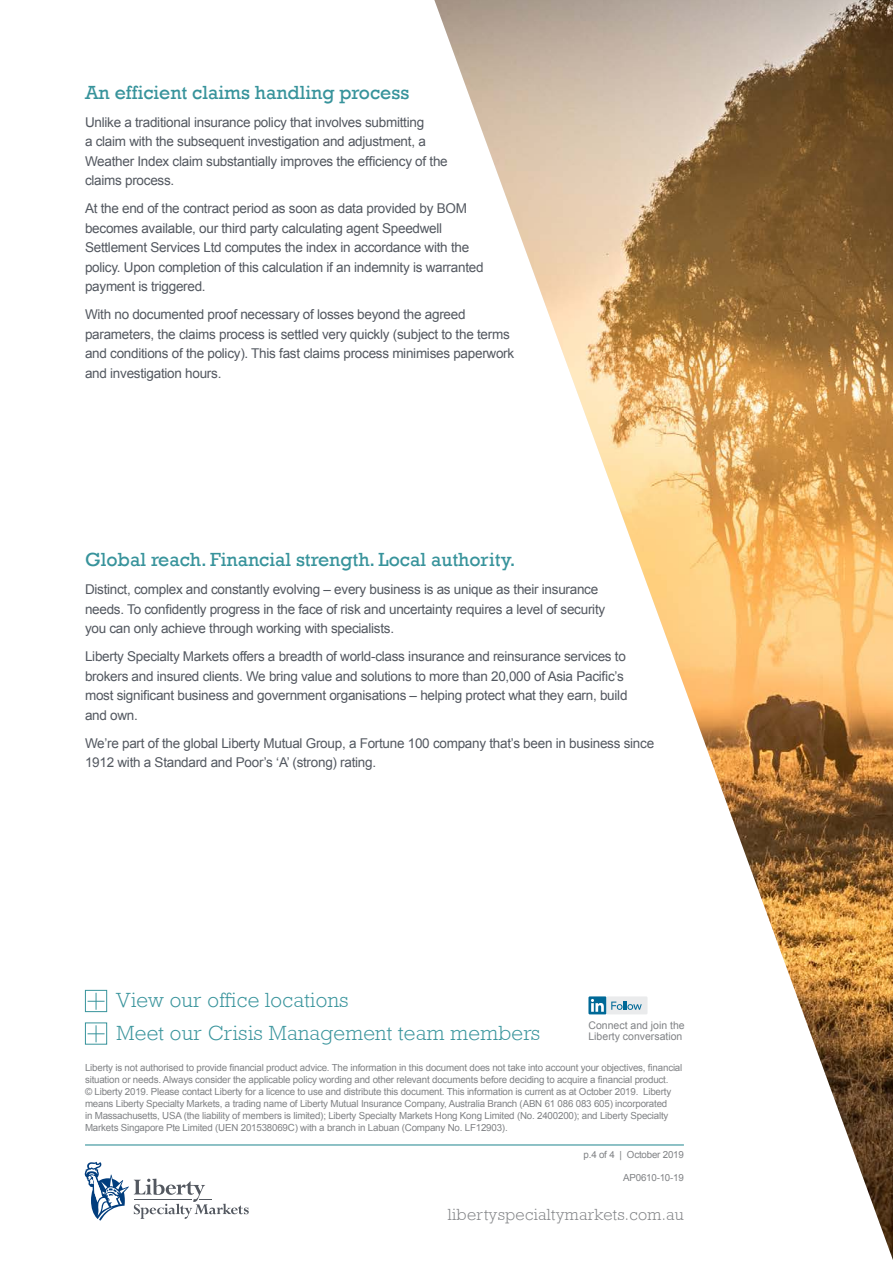
<style>
.page{position:relative;width:893px;height:1263px;background:#fff}
.page>*{position:absolute;margin:0;border:0;box-sizing:border-box;transform-origin:0 0}
.CALL_TO_ACTION{font:300 21px "Rockwell Std";letter-spacing:.015em;color:#37939b}
.SUB_HEAD{font:19.5px "Rockwell";color:#37939b}
.URL{font:300 16.5px "Rockwell Std";letter-spacing:.02em;color:#808285}
.BODY{font:13.5px/19.5px "Arial";letter-spacing:-.02em;color:#535860}
.t1{font:10.5px/10.5px "Arial";color:#808285}
.DISCLAIMER{font:9.75px/12px "Arial";letter-spacing:-.02em;color:#808285}
.PAGE_NUMBER_-_DATE{font:9.75px "Arial";letter-spacing:-.02em;color:#808285}
</style>
<div class="page">
<img style="left:434px;top:0;width:459px;height:1260px">
<hr style="left:85px;top:1144px;width:599px;height:1px;background:#37939b">
<svg style="left:85px;top:1162px;width:164px;height:58px"></svg>
<div style="left:85px;top:990px;width:22px;height:22px;border:1px solid #37939b"></div>
<svg style="left:88px;top:993px;width:17px;height:17px"></svg>
<div style="left:85px;top:1022px;width:22px;height:22px;border:1px solid #37939b"></div>
<svg style="left:88px;top:1025px;width:17px;height:17px"></svg>
<div style="left:588px;top:996px;width:18px;height:18px;background:#006997"></div>
<svg style="left:591px;top:999px;width:13px;height:13px"></svg>
<div style="left:606px;top:996px;width:41px;height:18px;background:#eaebec"></div>
<svg style="left:611px;top:1001px;width:31px;height:9px"></svg>
<p class="SUB_HEAD" style="left:85px;top:81px;width:326px">An efficient claims handling process</p>
<p class="BODY" style="left:85px;top:112px;width:364px">Unlike a traditional insurance policy that involves submitting<br>a claim with the subsequent investigation and adjustment, a Weather Index claim substantially improves the efficiency of the claims process.</p>
<p class="BODY" style="left:85px;top:199px;width:400px">At the end of the contract period as soon as data provided by BOM becomes available, our third party calculating agent Speedwell Settlement Services Ltd computes the index in accordance with the policy. Upon completion of this calculation if an indemnity is warranted payment is triggered.</p>
<p class="BODY" style="left:85px;top:305px;width:431px">With no documented proof necessary of losses beyond the agreed parameters, the claims process is settled very quickly (subject to the terms and conditions of the policy). This fast claims process minimises paperwork and investigation hours.</p>
<p class="SUB_HEAD" style="left:85px;top:548px;width:432px">Global reach. Financial strength. Local authority.</p>
<p class="BODY" style="left:85px;top:580px;width:522px">Distinct, complex and constantly evolving – every business is as unique as their insurance needs. To confidently progress in the face of risk and uncertainty requires a level of security you can only achieve through working with specialists.</p>
<p class="BODY" style="left:85px;top:647px;width:544px">Liberty Specialty Markets offers a breadth of world-class insurance and reinsurance services to brokers and insured clients. We bring value and solutions to more than 20,000 of Asia Pacific’s most significant business and government organisations – helping protect what they earn, build and own.</p>
<p class="BODY" style="left:85px;top:733px;width:571px">We’re part of the global Liberty Mutual Group, a Fortune 100 company that’s been in business since<br>1912 with a Standard and Poor’s ‘A’ (strong) rating.</p>
<p class="CALL_TO_ACTION" style="left:117px;top:988px;width:234px">View our office locations</p>
<p class="CALL_TO_ACTION" style="left:117px;top:1021px;width:425px">Meet our Crisis Management team members</p>
<p class="t1" style="left:588px;top:1020px;width:98px">Connect and join the<br>Liberty conversation</p>
<p class="DISCLAIMER" style="left:85px;top:1062px;width:599px">Liberty is not authorised to provide financial product advice. The information in this document does not take into account your objectives, financial situation or needs. Always consider the applicable policy wording and other relevant documents before deciding to acquire a financial product.<br>© Liberty 2019. Please contact Liberty for a licence to use and distribute this document. This information is current as at October 2019. Liberty means Liberty Specialty Markets, a trading name of Liberty Mutual Insurance Company, Australia Branch (ABN 61 086 083 605) incorporated<br>in Massachusetts, USA (the liability of members is limited); Liberty Specialty Markets Hong Kong Limited (No. 2400200); and Liberty Specialty Markets Singapore Pte Limited (UEN 201538069C) with a branch in Labuan (Company No. LF12903).</p>
<p class="PAGE_NUMBER_-_DATE" style="left:584px;top:1148px;width:102px">p.4 of 4 | October 2019</p>
<p class="PAGE_NUMBER_-_DATE" style="left:623px;top:1171px;width:62px">AP0610-10-19</p>
<p class="URL" style="left:448px;top:1205px;width:238px">libertyspecialtymarkets.com.au</p>
</div>
